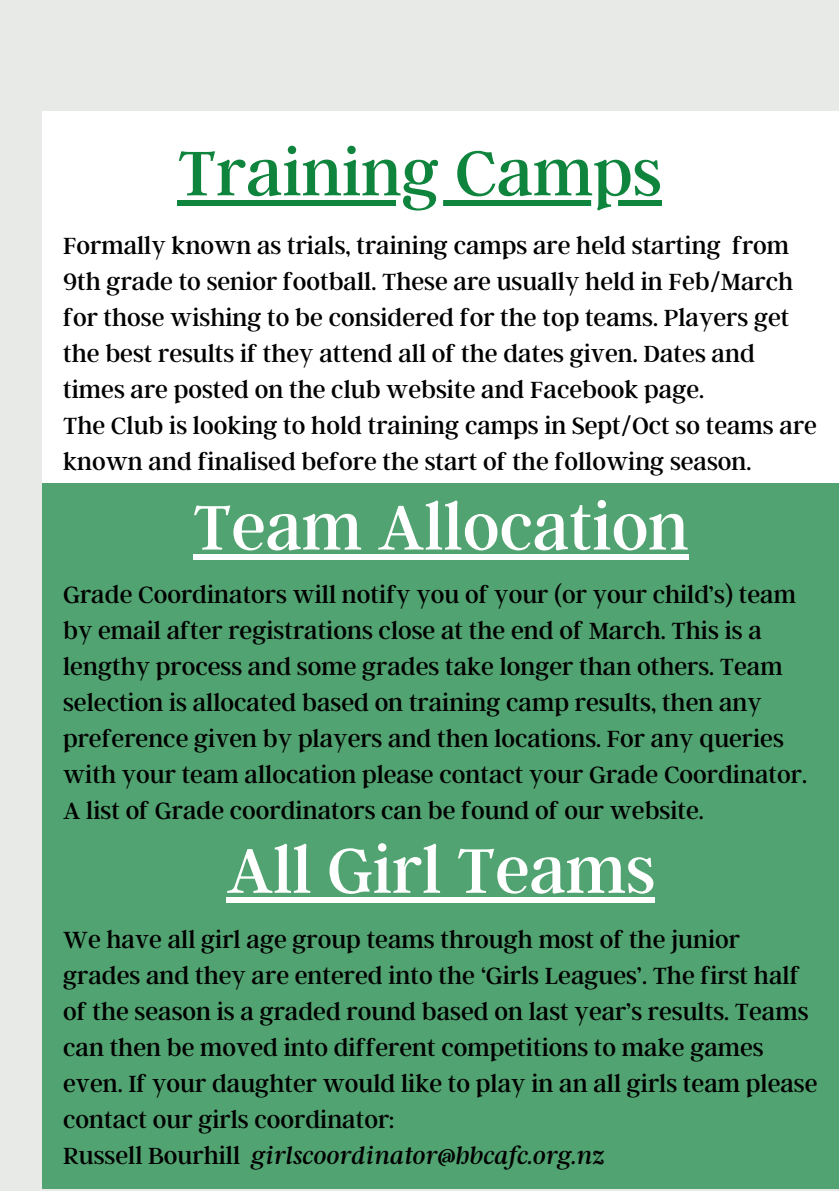
<style>
.page{position:relative;width:839px;height:1191px;background:#fff}
.page>*{position:absolute;margin:0;border:0;box-sizing:border-box;transform-origin:0 0}
.t1{font:70px "Argent CF";color:#fff}
.t2{font:70px "Argent CF";color:#0f843d}
.t3{font:26px/36px "Argent CF";color:#000}
.s1{font-style:italic}
</style>
<div class="page">
<div style="left:0;top:0;width:838px;height:1191px;background:#e8eae8"></div>
<div style="left:42px;top:111px;width:796px;height:372px;background:#fff"></div>
<div style="left:42px;top:483px;width:796px;height:705px;background:#51a371"></div>
<svg style="left:178px;top:200px;width:483px;height:6px;fill:#0f843d"></svg>
<div style="left:193px;top:554px;width:495px;height:6px;background:#fff"></div>
<div style="left:226px;top:897px;width:429px;height:6px;background:#fff"></div>
<h1 class="t2" style="left:178px;top:128px;width:485px">Training Camps</h1>
<p class="t3" style="left:63px;top:227px;width:755px">Formally known as trials, training camps are held starting from 9th grade to senior football. These are usually held in Feb/March for those wishing to be considered for the top teams. Players get the best results if they attend all of the dates given. Dates and times are posted on the club website and Facebook page.<br>The Club is looking to hold training camps in Sept/Oct so teams are known and finalised before the start of the following season.</p>
<h1 class="t1" style="left:193px;top:482px;width:497px">Team Allocation</h1>
<p class="t3" style="left:63px;top:576px;width:745px">Grade Coordinators will notify you of your (or your child’s) team by email after registrations close at the end of March. This is a lengthy process and some grades take longer than others. Team selection is allocated based on training camp results, then any preference given by players and then locations. For any queries with your team allocation please contact your Grade Coordinator.<br>A list of Grade coordinators can be found of our website.</p>
<h1 class="t1" style="left:226px;top:825px;width:430px">All Girl Teams</h1>
<p class="t3" style="left:63px;top:920px;width:755px">We have all girl age group teams through most of the junior grades and they are entered into the ‘Girls Leagues’. The first half of the season is a graded round based on last year’s results. Teams can then be moved into different competitions to make games even. If your daughter would like to play in an all girls team please contact our girls coordinator:<br>Russell Bourhill <span class="s1">girlscoordinator@hbcafc.org.nz</span></p>
</div>
